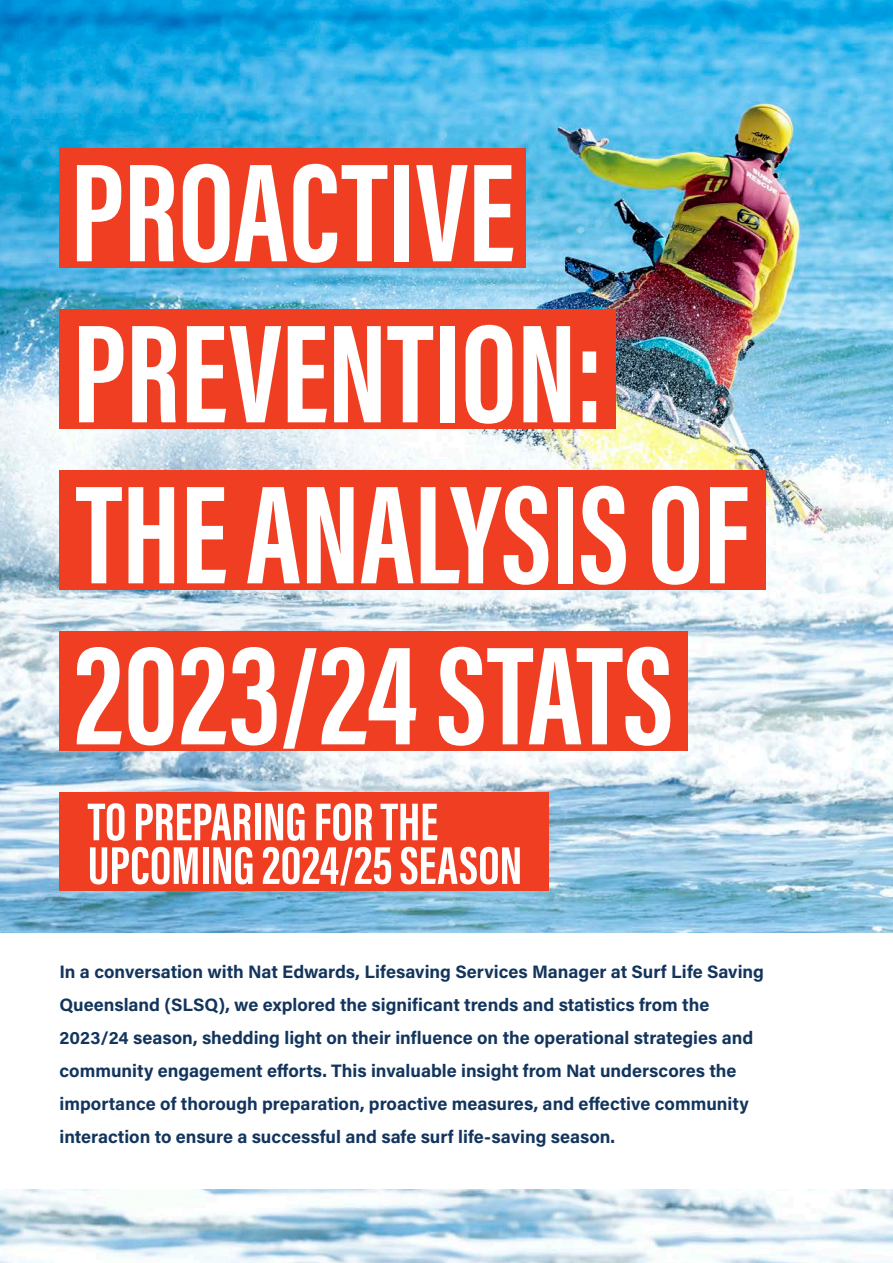
<style>
.page{position:relative;width:893px;height:1263px;background:#fff}
.page>*{position:absolute;margin:0;border:0;box-sizing:border-box;transform-origin:0 0}
.t1{font:144px "Acumin Variable Concept";color:#fff}
.t2{font:54.75px "Acumin Variable Concept";color:#fff}
.t3{font:700 18px/33px "Acumin Pro";color:#13355d}
</style>
<div class="page">
<img style="left:0;top:0;width:893px;height:1263px">
<div style="left:0;top:933px;width:893px;height:255px;background:#fff"></div>
<div style="left:59px;top:793px;width:490px;height:98px;background:#ef3e22"></div>
<div style="left:60px;top:149px;width:466px;height:119px;background:#ef3e22"></div>
<div style="left:60px;top:310px;width:556px;height:119px;background:#ef3e22"></div>
<div style="left:60px;top:471px;width:706px;height:119px;background:#ef3e22"></div>
<div style="left:60px;top:632px;width:628px;height:119px;background:#ef3e22"></div>
<p class="t1" style="left:70px;top:112px;width:446px">PROACTIVE</p>
<p class="t1" style="left:73px;top:273px;width:533px">PREVENTION:</p>
<p class="t1" style="left:76px;top:434px;width:675px">THE ANALYSIS OF</p>
<p class="t1" style="left:74px;top:595px;width:601px">2023/24 STATS</p>
<p class="t2" style="left:88px;top:783px;width:352px">TO PREPARING FOR THE</p>
<p class="t2" style="left:88px;top:827px;width:436px">UPCOMING 2024/25 SEASON</p>
<p class="t3" style="left:60px;top:954px;width:706px">In a conversation with Nat Edwards, Lifesaving Services Manager at Surf Life Saving Queensland (SLSQ), we explored the significant trends and statistics from the 2023/24 season, shedding light on their influence on the operational strategies and community engagement efforts. This invaluable insight from Nat underscores the importance of thorough preparation, proactive measures, and effective community interaction to ensure a successful and safe surf life-saving season.</p>
</div>
